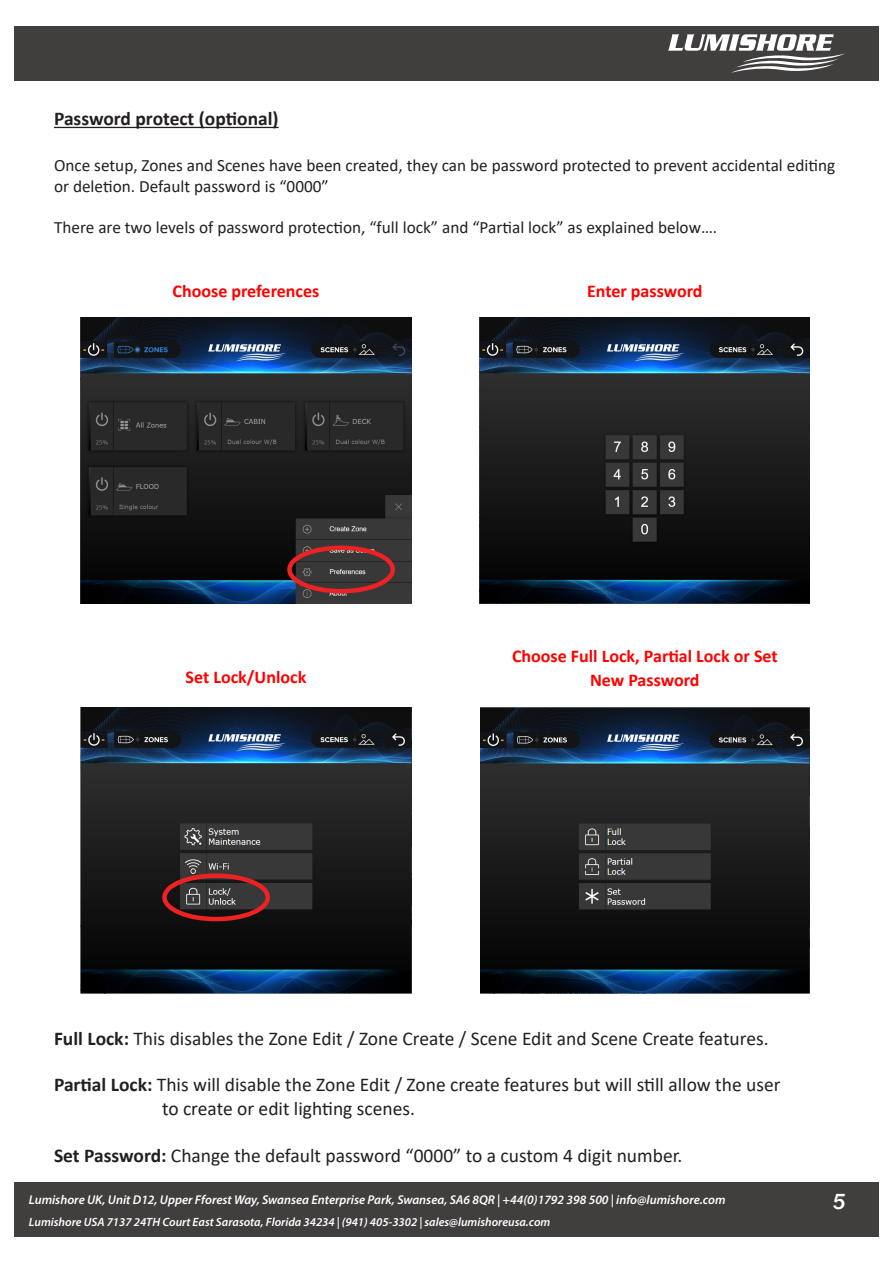
<style>
.page{position:relative;width:893px;height:1263px;background:#fff}
.page>*{position:absolute;margin:0;border:0;box-sizing:border-box;transform-origin:0 0}
.t1{font:italic 500 22.5px "Franklin Gothic";color:#fff}
.t2{font:19.5px "Calibri";color:#231f20}
.t3{font:700 19.5px "Calibri";color:#231f20}
.t4{font:700 18px "Calibri";color:#f00}
.t5{font:17.25px/20.7px "Calibri";color:#231f20}
.t6{font:italic 600 12.75px "Myriad Pro";color:#fff}
.t7{font:italic 600 12px "Myriad Pro";color:#fff}
.s1{font-weight:700}
</style>
<div class="page">
<div style="left:14px;top:1183px;width:864px;height:54px;background:#413e3e"></div>
<div style="left:14px;top:26px;width:864px;height:54px;background:#413e3e"></div>
<svg style="left:668px;top:34px;width:177px;height:39px"></svg>
<hr style="left:54px;top:127px;width:225px;height:1px;background:#231f20">
<img style="left:81px;top:318px;width:330px;height:285px">
<img style="left:480px;top:318px;width:330px;height:285px">
<img style="left:81px;top:708px;width:330px;height:285px">
<img style="left:480px;top:708px;width:329px;height:285px">
<div style="left:287px;top:546px;width:108px;height:47px;border:4px solid #ee2123;border-radius:50%"></div>
<div style="left:162px;top:873px;width:108px;height:48px;border:4px solid #ee2123;border-radius:50%"></div>
<p class="t3" style="left:54px;top:105px;width:226px">Password protect (optional)</p>
<p class="t5" style="left:54px;top:155px;width:783px">Once setup, Zones and Scenes have been created, they can be password protected to prevent accidental editing or deletion. Default password is “0000”</p>
<p class="t5" style="left:54px;top:217px;width:665px">There are two levels of password protection, “full lock” and “Partial lock” as explained below….</p>
<p class="t4" style="left:173px;top:278px;width:148px">Choose preferences</p>
<p class="t4" style="left:587px;top:278px;width:117px">Enter password</p>
<p class="t4" style="left:186px;top:664px;width:122px">Set Lock/Unlock</p>
<p class="t4" style="left:512px;top:644px;width:267px">Choose Full Lock, Partial Lock or Set</p>
<p class="t4" style="left:590px;top:668px;width:111px">New Password</p>
<p class="t2" style="left:54px;top:1025px;width:716px"><span class="s1">Full Lock:</span> This disables the Zone Edit / Zone Create / Scene Edit and Scene Create features.</p>
<p class="t2" style="left:54px;top:1071px;width:728px"><span class="s1">Partial Lock:</span> This will disable the Zone Edit / Zone create features but will still allow the user</p>
<p class="t2" style="left:162px;top:1095px;width:254px">to create or edit lighting scenes.</p>
<p class="t2" style="left:54px;top:1142px;width:630px"><span class="s1">Set Password:</span> Change the default password “0000” to a custom 4 digit number.</p>
<p class="t6" style="left:29px;top:1191px;width:698px">Lumishore UK, Unit D12, Upper Fforest Way, Swansea Enterprise Park, Swansea, SA6 8QR | +44(0)1792 398 500 | info@lumishore.com</p>
<p class="t7" style="left:29px;top:1214px;width:523px">Lumishore USA 7137 24TH Court East Sarasota, Florida 34234 | (941) 405-3302 | sales@lumishoreusa.com</p>
<p class="t1" style="left:832px;top:1188px;width:15px">5</p>
</div>
